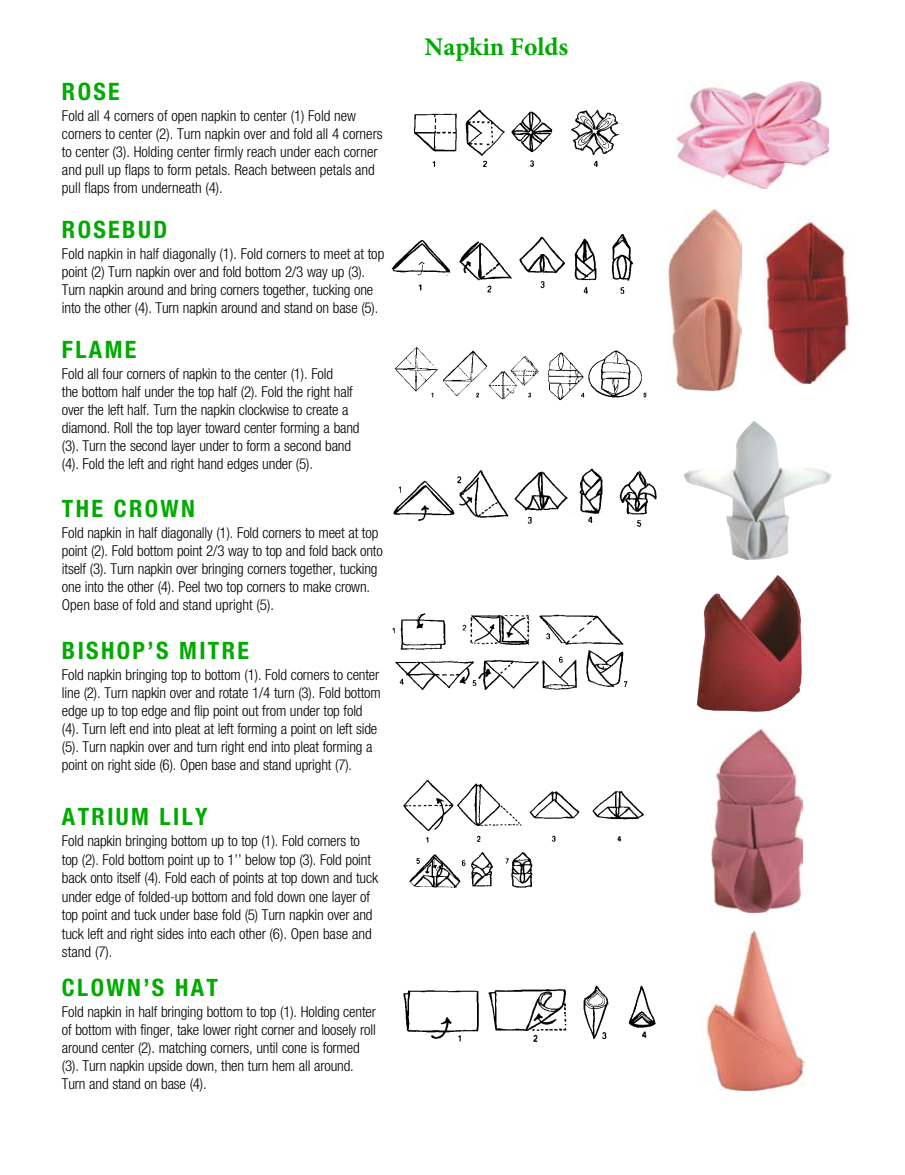
<style>
.page{position:relative;width:905px;height:1175px;background:#fff}
.page>*{position:absolute;margin:0;border:0;box-sizing:border-box;transform-origin:0 0}
.t1{font:700 25.5px "Minion Pro";color:#0a0}
.t2{font:700 condensed 24px "Helvetica Neue";letter-spacing:.1em;color:#0a0}
.t3{font:300 condensed 15px/18px "Helvetica Neue";letter-spacing:-.01em;color:#000}
</style>
<div class="page">
<img style="left:414px;top:109px;width:206px;height:58px">
<img style="left:391px;top:234px;width:243px;height:60px">
<img style="left:394px;top:347px;width:253px;height:54px">
<img style="left:393px;top:468px;width:264px;height:59px">
<img style="left:392px;top:610px;width:236px;height:80px">
<img style="left:403px;top:779px;width:241px;height:109px">
<img style="left:403px;top:985px;width:253px;height:57px">
<img style="left:677px;top:81px;width:151px;height:108px">
<img style="left:668px;top:208px;width:73px;height:182px">
<img style="left:762px;top:216px;width:87px;height:168px">
<img style="left:684px;top:421px;width:147px;height:139px">
<img style="left:696px;top:575px;width:106px;height:136px">
<img style="left:711px;top:728px;width:91px;height:184px">
<img style="left:706px;top:930px;width:98px;height:160px">
<h2 class="t2" style="left:62px;top:77px;width:59px">ROSE</h2>
<p class="t3" style="left:62px;top:106px;width:322px">Fold all 4 corners of open napkin to center (1) Fold new corners to center (2). Turn napkin over and fold all 4 corners to center (3). Holding center firmly reach under each corner and pull up flaps to form petals. Reach between petals and pull flaps from underneath (4).</p>
<h2 class="t2" style="left:62px;top:215px;width:107px">ROSEBUD</h2>
<p class="t3" style="left:62px;top:245px;width:324px">Fold napkin in half diagonally (1). Fold corners to meet at top point (2) Turn napkin over and fold bottom 2/3 way up (3).<br>Turn napkin around and bring corners together, tucking one into the other (4). Turn napkin around and stand on base (5).</p>
<h2 class="t2" style="left:62px;top:335px;width:4px">LAME</h2>
<p class="t3" style="left:62px;top:365px;width:299px">Fold all four corners of napkin to the center (1). Fold<br>the bottom half under the top half (2). Fold the right half over the left half. Turn the napkin clockwise to create a diamond. Roll the top layer toward center forming a band (3). Turn the second layer under to form a second band (4). Fold the left and right hand edges under (5).</p>
<h2 class="t2" style="left:62px;top:494px;width:134px">THE CROWN</h2>
<p class="t3" style="left:62px;top:523px;width:322px">Fold napkin in half diagonally (1). Fold corners to meet at top point (2). Fold bottom point 2/3 way to top and fold back onto itself (3). Turn napkin over bringing corners together, tucking one into the other (4). Peel two top corners to make crown.<br>Open base of fold and stand upright (5).</p>
<h2 class="t2" style="left:62px;top:636px;width:189px">BISHOP’S MITRE</h2>
<p class="t3" style="left:62px;top:665px;width:320px">Fold napkin bringing top to bottom (1). Fold corners to center line (2). Turn napkin over and rotate 1/4 turn (3). Fold bottom edge up to top edge and flip point out from under top fold (4). Turn left end into pleat at left forming a point on left side (5). Turn napkin over and turn right end into pleat forming a point on right side (6). Open base and stand upright (7).</p>
<h2 class="t2" style="left:62px;top:802px;width:147px">ATRIUM LILY</h2>
<p class="t3" style="left:62px;top:831px;width:318px;line-height:18.5px">Fold napkin bringing bottom up to top (1). Fold corners to top (2). Fold bottom point up to 1’’ below top (3). Fold point back onto itself (4). Fold each of points at top down and tuck under edge of folded-up bottom and fold down one layer of top point and tuck under base fold (5) Turn napkin over and tuck left and right sides into each other (6). Open base and stand (7).</p>
<h2 class="t2" style="left:62px;top:972px;width:158px">CLOWN’S HAT</h2>
<p class="t3" style="left:62px;top:1002px;width:315px">Fold napkin in half bringing bottom to top (1). Holding center of bottom with finger, take lower right corner and loosely roll around center (2). matching corners, until cone is formed (3). Turn napkin upside down, then turn hem all around.<br>Turn and stand on base (4).</p>
<h1 class="t1" style="left:424px;top:29px;width:145px">Napkin Folds</h1>
</div>
